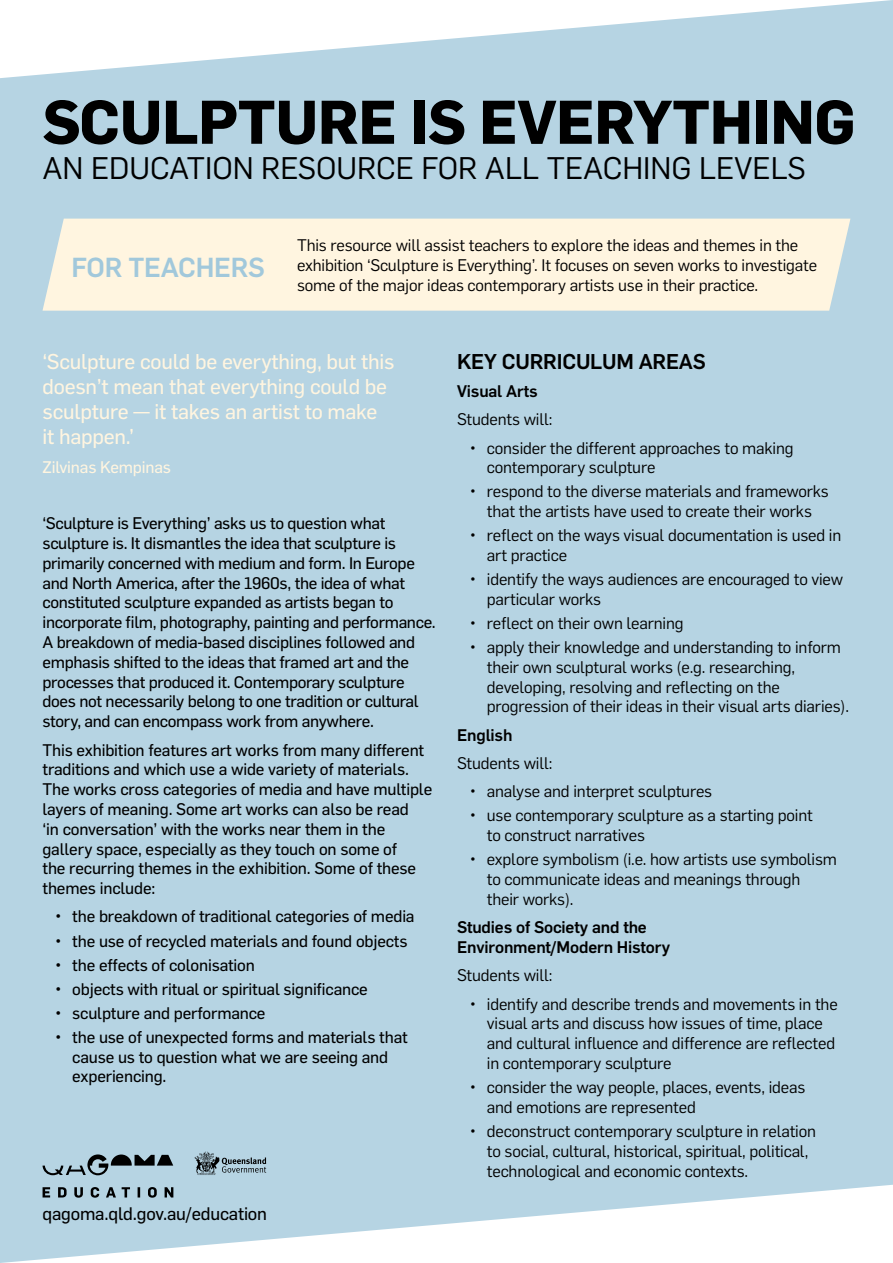
<style>
.page{position:relative;width:893px;height:1263px;background:#b6d4e3}
.page>*{position:absolute;margin:0;border:0;box-sizing:border-box;transform-origin:0 0}
.t1{font:700 60.45px "Flama";letter-spacing:-.005em;color:#000}
.t2{font:30.6px "Flama";color:#000}
.t3{font:500 27px "Flama";letter-spacing:-.01em;color:#a1c8db}
.t4{font:21px/25.2px "Flama Basic";letter-spacing:-.01em;color:#fff5e0}
.t5{font:500 21px "Flama";letter-spacing:-.01em;color:#000}
.t6{font:17.85px "Flama Basic";letter-spacing:-.01em;color:#000}
.t7{font:16.5px/19.8px "Flama";letter-spacing:-.01em;color:#000}
.t8{font:16.5px/19.8px "Flama Basic";letter-spacing:-.01em;color:#000}
.t9{font:500 16.5px/19.8px "Flama";letter-spacing:-.01em;color:#000}
.t10{font:16.5px "Flama Basic";letter-spacing:-.01em;color:#fff5e0}
</style>
<div class="page">
<div style="left:43px;top:219px;width:807px;height:92px;background:#fff5e0"></div>
<svg style="left:43px;top:1187px;width:130px;height:11px"></svg>
<svg style="left:43px;top:1154px;width:130px;height:21px;background:#7f949e"></svg>
<svg style="left:194px;top:1151px;width:72px;height:24px;background:#8aa0ac"></svg>
<h1 class="t1" style="left:43px;top:78px;width:814px">SCULPTURE IS EVERYTHING</h1>
<h2 class="t2" style="left:43px;top:147px;width:761px">An education resource for all teaching levels</h2>
<h3 class="t3" style="left:71px;top:248px;width:90px">FOR TEAC</h3>
<h3 class="t3" style="left:196px;top:248px;width:36px">HERS</h3>
<p class="t7" style="left:297px;top:235px;width:522px">This resource will assist teachers to explore the ideas and themes in the exhibition ‘Sculpture is Everything’. It focuses on seven works to investigate some of the major ideas contemporary artists use in their practice.</p>
<p class="t4" style="left:43px;top:347px;width:354px">‘Sculpture could be everything, but this doesn’t mean that everything could be sculpture — it takes an artist to make it happen.’</p>
<p class="t10" style="left:43px;top:455px;width:130px">Zilvinas Kempinas</p>
<p class="t8" style="left:43px;top:512px;width:395px">‘Sculpture is Everything’ asks us to question what sculpture is. It dismantles the idea that sculpture is primarily concerned with medium and form. In Europe and North America, after the 1960s, the idea of what constituted sculpture expanded as artists began to incorporate film, photography, painting and performance.<br>A breakdown of media-based disciplines followed and emphasis shifted to the ideas that framed art and the processes that produced it. Contemporary sculpture does not necessarily belong to one tradition or cultural story, and can encompass work from anywhere.</p>
<p class="t8" style="left:43px;top:739px;width:391px">This exhibition features art works from many different traditions and which use a wide variety of materials.<br>The works cross categories of media and have multiple layers of meaning. Some art works can also be read<br>‘in conversation’ with the works near them in the gallery space, especially as they touch on some of<br>the recurring themes in the exhibition. Some of these themes include:</p>
<p class="t8" style="left:55px;top:906px;width:361px">• the breakdown of traditional categories of media</p>
<p class="t8" style="left:55px;top:930px;width:354px">• the use of recycled materials and found objects</p>
<p class="t8" style="left:55px;top:954px;width:201px">• the effects of colonisation</p>
<p class="t8" style="left:55px;top:978px;width:314px">• objects with ritual or spiritual significance</p>
<p class="t8" style="left:55px;top:1002px;width:212px">• sculpture and performance</p>
<p class="t8" style="left:72px;top:1026px;width:337px;text-indent:-17px">• the use of unexpected forms and materials that cause us to question what we are seeing and experiencing.</p>
<p class="t6" style="left:43px;top:1201px;width:226px">qagoma.qld.gov.au/education</p>
<p class="t5" style="left:457px;top:346px;width:250px">Key curriculum areas</p>
<p class="t9" style="left:457px;top:380px;width:82px">Visual Arts</p>
<p class="t7" style="left:457px;top:408px;width:97px">Students will:</p>
<p class="t7" style="left:487px;top:437px;width:308px;text-indent:-17px">• consider the different approaches to making contemporary sculpture</p>
<p class="t7" style="left:470px;top:481px;width:360px;text-align:center">• respond to the diverse materials and frameworks that the artists have used to create their works</p>
<p class="t7" style="left:487px;top:524px;width:356px;text-indent:-17px">• reflect on the ways visual documentation is used in art practice</p>
<p class="t7" style="left:487px;top:568px;width:358px;text-indent:-17px">• identify the ways audiences are encouraged to view particular works</p>
<p class="t7" style="left:470px;top:612px;width:215px">• reflect on their own learning</p>
<p class="t7" style="left:487px;top:636px;width:364px;text-indent:-17px">• apply their knowledge and understanding to inform their own sculptural works (e.g. researching, developing, resolving and reflecting on the progression of their ideas in their visual arts diaries).</p>
<p class="t9" style="left:457px;top:724px;width:57px">English</p>
<p class="t7" style="left:457px;top:752px;width:97px">Students will:</p>
<p class="t7" style="left:470px;top:781px;width:244px">• analyse and interpret sculptures</p>
<p class="t7" style="left:487px;top:805px;width:327px;text-indent:-17px">• use contemporary sculpture as a starting point to construct narratives</p>
<p class="t7" style="left:487px;top:848px;width:352px;text-indent:-17px">• explore symbolism (i.e. how artists use symbolism to communicate ideas and meanings through<br>their works).</p>
<p class="t9" style="left:457px;top:916px;width:214px">Studies of Society and the<br>Environment/Modern History</p>
<p class="t7" style="left:457px;top:964px;width:97px">Students will:</p>
<p class="t7" style="left:487px;top:993px;width:352px;text-indent:-17px">• identify and describe trends and movements in the visual arts and discuss how issues of time, place and cultural influence and difference are reflected in contemporary sculpture</p>
<p class="t7" style="left:487px;top:1076px;width:320px;text-indent:-17px">• consider the way people, places, events, ideas and emotions are represented</p>
<p class="t7" style="left:487px;top:1120px;width:331px;text-indent:-17px">• deconstruct contemporary sculpture in relation to social, cultural, historical, spiritual, political, technological and economic contexts.</p>
</div>
